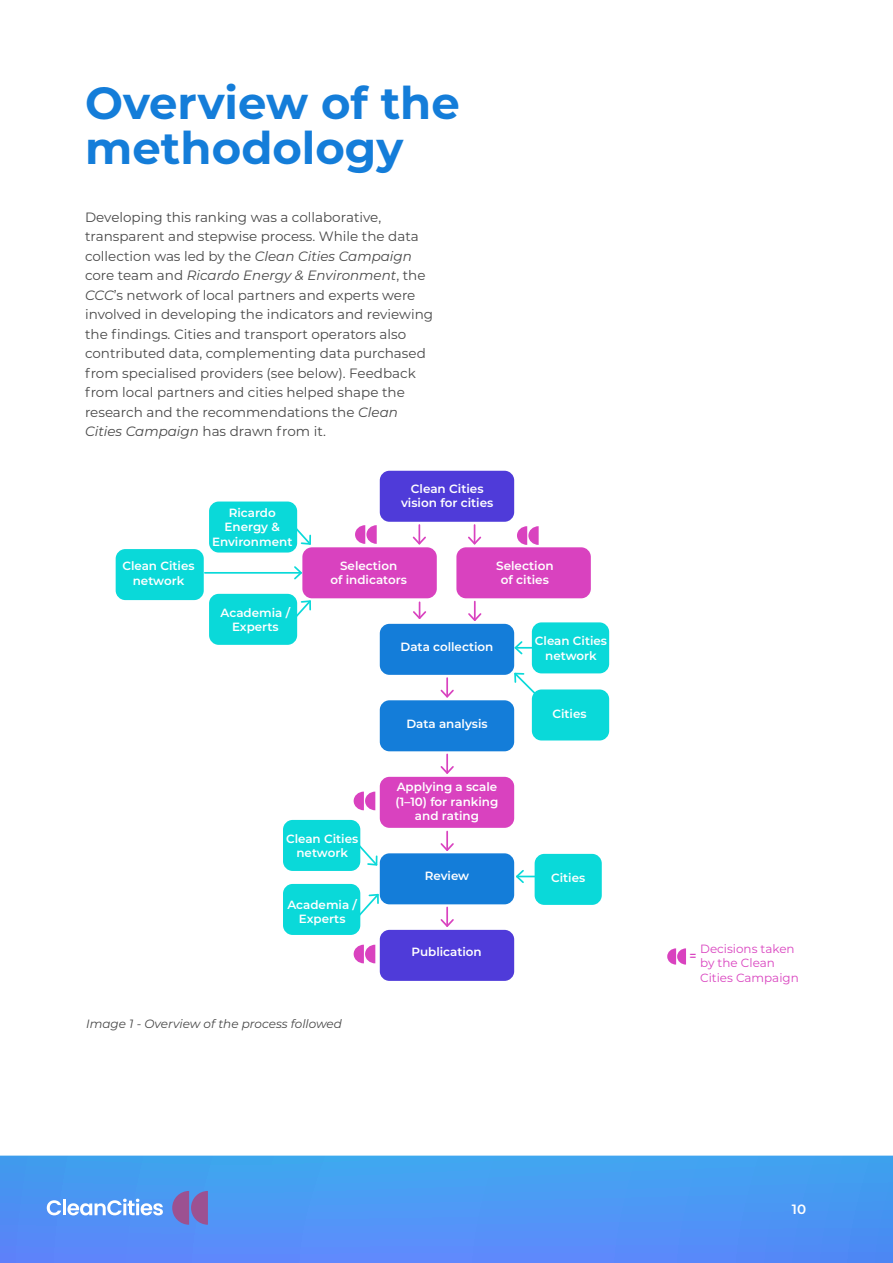
<style>
.page{position:relative;width:893px;height:1263px;background:#fff}
.page>*{position:absolute;margin:0;border:0;box-sizing:border-box;transform-origin:0 0}
.t1{font:700 45px/45px "Montserrat";color:#147dd9}
.t2{font:13.5px/19.5px "Montserrat";color:#484848}
.t3{font:600 13.5px "Montserrat";color:#fff}
.t4{font:600 12px/14.4px "Montserrat";color:#fff;text-align:center}
.t5{font:italic 12px "Montserrat";color:#484848}
.t6{font:600 11.85px/14.2px "Montserrat";color:#fff;text-align:center}
.t7{font:11.85px/14.2px "Montserrat";color:#d942bf}
.t8{font:600 11.85px "Montserrat";color:#d942bf}
.s1{font-style:italic}
</style>
<div class="page">
<svg style="left:0;top:1155px;width:893px;height:108px;background:#4e96f4"></svg>
<svg style="left:172px;top:1191px;width:36px;height:34px"></svg>
<svg style="left:47px;top:1200px;width:14px;height:15px"></svg>
<hr style="left:63px;top:1199px;width:3px;height:16px;background:#fff">
<svg style="left:67px;top:1198px;width:96px;height:17px"></svg>
<div style="left:380px;top:471px;width:134px;height:51px;background:#4f3bd9;border-radius:10px"></div>
<div style="left:302px;top:547px;width:135px;height:51px;background:#d942bf;border-radius:10px"></div>
<div style="left:209px;top:501px;width:88px;height:51px;background:#0ad9d9;border-radius:10px"></div>
<div style="left:283px;top:820px;width:77px;height:51px;background:#0ad9d9;border-radius:10px"></div>
<div style="left:532px;top:622px;width:77px;height:51px;background:#0ad9d9;border-radius:10px"></div>
<div style="left:535px;top:854px;width:67px;height:51px;background:#0ad9d9;border-radius:10px"></div>
<div style="left:532px;top:689px;width:77px;height:51px;background:#0ad9d9;border-radius:10px"></div>
<div style="left:209px;top:594px;width:88px;height:51px;background:#0ad9d9;border-radius:10px"></div>
<div style="left:116px;top:549px;width:88px;height:51px;background:#0ad9d9;border-radius:10px"></div>
<div style="left:283px;top:884px;width:77px;height:51px;background:#0ad9d9;border-radius:10px"></div>
<div style="left:456px;top:547px;width:135px;height:51px;background:#d942bf;border-radius:10px"></div>
<div style="left:380px;top:700px;width:134px;height:51px;background:#147dd9;border-radius:10px"></div>
<div style="left:380px;top:624px;width:134px;height:51px;background:#147dd9;border-radius:10px"></div>
<div style="left:380px;top:777px;width:134px;height:51px;background:#d942bf;border-radius:10px"></div>
<div style="left:380px;top:853px;width:134px;height:51px;background:#147dd9;border-radius:10px"></div>
<div style="left:380px;top:930px;width:134px;height:51px;background:#4f3bd9;border-radius:10px"></div>
<svg style="left:412px;top:525px;width:14px;height:20px"></svg>
<svg style="left:296px;top:521px;width:15px;height:25px"></svg>
<svg style="left:358px;top:842px;width:20px;height:25px"></svg>
<svg style="left:296px;top:599px;width:15px;height:23px"></svg>
<svg style="left:360px;top:892px;width:20px;height:27px"></svg>
<svg style="left:413px;top:602px;width:14px;height:17px"></svg>
<svg style="left:468px;top:525px;width:14px;height:20px"></svg>
<svg style="left:468px;top:601px;width:14px;height:20px"></svg>
<svg style="left:440px;top:678px;width:14px;height:20px"></svg>
<svg style="left:440px;top:754px;width:14px;height:20px"></svg>
<svg style="left:440px;top:831px;width:14px;height:20px"></svg>
<svg style="left:514px;top:868px;width:21px;height:17px"></svg>
<svg style="left:514px;top:671px;width:28px;height:29px"></svg>
<svg style="left:440px;top:907px;width:14px;height:20px"></svg>
<svg style="left:355px;top:525px;width:22px;height:19px"></svg>
<svg style="left:517px;top:526px;width:22px;height:19px"></svg>
<svg style="left:354px;top:792px;width:21px;height:18px"></svg>
<svg style="left:667px;top:948px;width:19px;height:16px"></svg>
<svg style="left:354px;top:945px;width:21px;height:18px"></svg>
<hr style="left:205px;top:572px;width:96px;height:2px;background:#0ad9d9">
<svg style="left:292px;top:565px;width:11px;height:16px"></svg>
<svg style="left:514px;top:640px;width:18px;height:16px"></svg>
<h1 class="t1" style="left:85px;top:79px;width:376px">Overview of the methodology</h1>
<p class="t2" style="left:85px;top:207px;width:350px">Developing this ranking was a collaborative, transparent and stepwise process. While the data collection was led by the <span class="s1">Clean Cities Campaign </span>core team and <span class="s1">Ricardo Energy &amp; Environment</span>, the <span class="s1">CCC</span>’s network of local partners and experts were involved in developing the indicators and reviewing the findings. Cities and transport operators also contributed data, complementing data purchased from specialised providers (see below). Feedback from local partners and cities helped shape the research and the recommendations the <span class="s1">Clean Cities Campaign</span> has drawn from it.</p>
<p class="t6" style="left:122px;top:558px;width:74px">Clean Cities network</p>
<p class="t6" style="left:212px;top:505px;width:82px">Ricardo<br>Energy &amp;<br>Environment</p>
<p class="t6" style="left:221px;top:605px;width:71px">Academia /<br>Experts</p>
<p class="t4" style="left:401px;top:481px;width:94px">Clean Cities vision for cities</p>
<p class="t6" style="left:330px;top:558px;width:78px">Selection<br>of indicators</p>
<p class="t4" style="left:496px;top:558px;width:59px">Selection of cities</p>
<p class="t6" style="left:401px;top:639px;width:94px">Data collection</p>
<p class="t6" style="left:406px;top:716px;width:83px">Data analysis</p>
<p class="t6" style="left:535px;top:633px;width:74px">Clean Cities network</p>
<p class="t6" style="left:552px;top:706px;width:36px">Cities</p>
<p class="t6" style="left:286px;top:831px;width:74px">Clean Cities network</p>
<p class="t6" style="left:287px;top:897px;width:71px">Academia /<br>Experts</p>
<p class="t6" style="left:396px;top:779px;width:104px">Applying a scale (1–10) for ranking and rating</p>
<p class="t6" style="left:425px;top:869px;width:46px">Review</p>
<p class="t6" style="left:551px;top:870px;width:36px">Cities</p>
<p class="t6" style="left:411px;top:944px;width:72px">Publication</p>
<p class="t7" style="left:700px;top:941px;width:100px">Decisions taken by the Clean<br>Cities Campaign</p>
<p class="t8" style="left:690px;top:947px;width:9px">=</p>
<p class="t5" style="left:86px;top:1015px;width:257px">Image 1 - Overview of the process followed</p>
<p class="t3" style="left:792px;top:1200px;width:16px">10</p>
</div>
